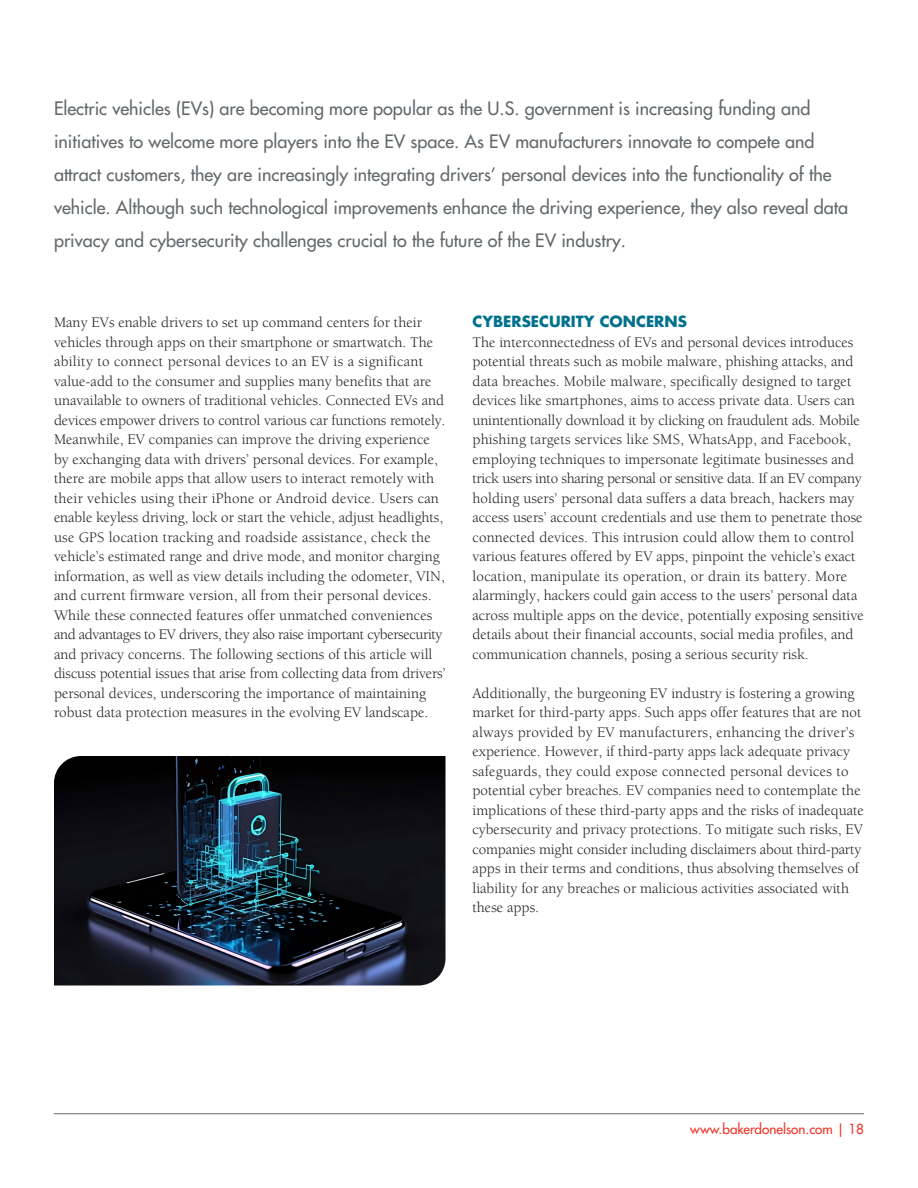
<style>
.page{position:relative;width:918px;height:1188px;background:#fff}
.page>*{position:absolute;margin:0;border:0;box-sizing:border-box;transform-origin:0 0}
.t1{font:500 18px/33px "Futura LT Pro";color:#64696d}
.t2{font:15px/19.5px "Berkeley Pro";color:#231f20}
.t3{font:700 15px "Futura LT Pro";color:#00718c}
.t4{font:500 13.5px "Futura LT Pro";color:#ee3529}
</style>
<div class="page">
<hr style="left:54px;top:1113px;width:810px;height:1px;background:#64696d">
<img style="left:54px;top:756px;width:392px;height:230px">
<p class="t1" style="left:54px;top:91px;width:796px">Electric vehicles (EVs) are becoming more popular as the U.S. government is increasing funding and initiatives to welcome more players into the EV space. As EV manufacturers innovate to compete and attract customers, they are increasingly integrating drivers’ personal devices into the functionality of the vehicle. Although such technological improvements enhance the driving experience, they also reveal data privacy and cybersecurity challenges crucial to the future of the EV industry.</p>
<p class="t2" style="left:54px;top:313px;width:393px">Many EVs enable drivers to set up command centers for their vehicles through apps on their smartphone or smartwatch. The ability to connect personal devices to an EV is a significant value-add to the consumer and supplies many benefits that are unavailable to owners of traditional vehicles. Connected EVs and devices empower drivers to control various car functions remotely.<br>Meanwhile, EV companies can improve the driving experience by exchanging data with drivers’ personal devices. For example, there are mobile apps that allow users to interact remotely with their vehicles using their iPhone or Android device. Users can enable keyless driving, lock or start the vehicle, adjust headlights, use GPS location tracking and roadside assistance, check the vehicle’s estimated range and drive mode, and monitor charging information, as well as view details including the odometer, VIN, and current firmware version, all from their personal devices.<br>While these connected features offer unmatched conveniences and advantages to EV drivers, they also raise important cybersecurity and privacy concerns. The following sections of this article will discuss potential issues that arise from collecting data from drivers’ personal devices, underscoring the importance of maintaining robust data protection measures in the evolving EV landscape.</p>
<p class="t3" style="left:472px;top:310px;width:216px">CYBERSECURITY CONCERNS</p>
<p class="t2" style="left:472px;top:332px;width:393px">The interconnectedness of EVs and personal devices introduces potential threats such as mobile malware, phishing attacks, and data breaches. Mobile malware, specifically designed to target devices like smartphones, aims to access private data. Users can unintentionally download it by clicking on fraudulent ads. Mobile phishing targets services like SMS, WhatsApp, and Facebook, employing techniques to impersonate legitimate businesses and trick users into sharing personal or sensitive data. If an EV company holding users’ personal data suffers a data breach, hackers may access users’ account credentials and use them to penetrate those connected devices. This intrusion could allow them to control various features offered by EV apps, pinpoint the vehicle’s exact location, manipulate its operation, or drain its battery. More alarmingly, hackers could gain access to the users’ personal data across multiple apps on the device, potentially exposing sensitive details about their financial accounts, social media profiles, and communication channels, posing a serious security risk.</p>
<p class="t2" style="left:472px;top:683px;width:393px">Additionally, the burgeoning EV industry is fostering a growing market for third-party apps. Such apps offer features that are not always provided by EV manufacturers, enhancing the driver’s experience. However, if third-party apps lack adequate privacy safeguards, they could expose connected personal devices to potential cyber breaches. EV companies need to contemplate the implications of these third-party apps and the risks of inadequate cybersecurity and privacy protections. To mitigate such risks, EV companies might consider including disclaimers about third-party apps in their terms and conditions, thus absolving themselves of liability for any breaches or malicious activities associated with these apps.</p>
<p class="t4" style="left:690px;top:1119px;width:175px">www.bakerdonelson.com | 18</p>
</div>
